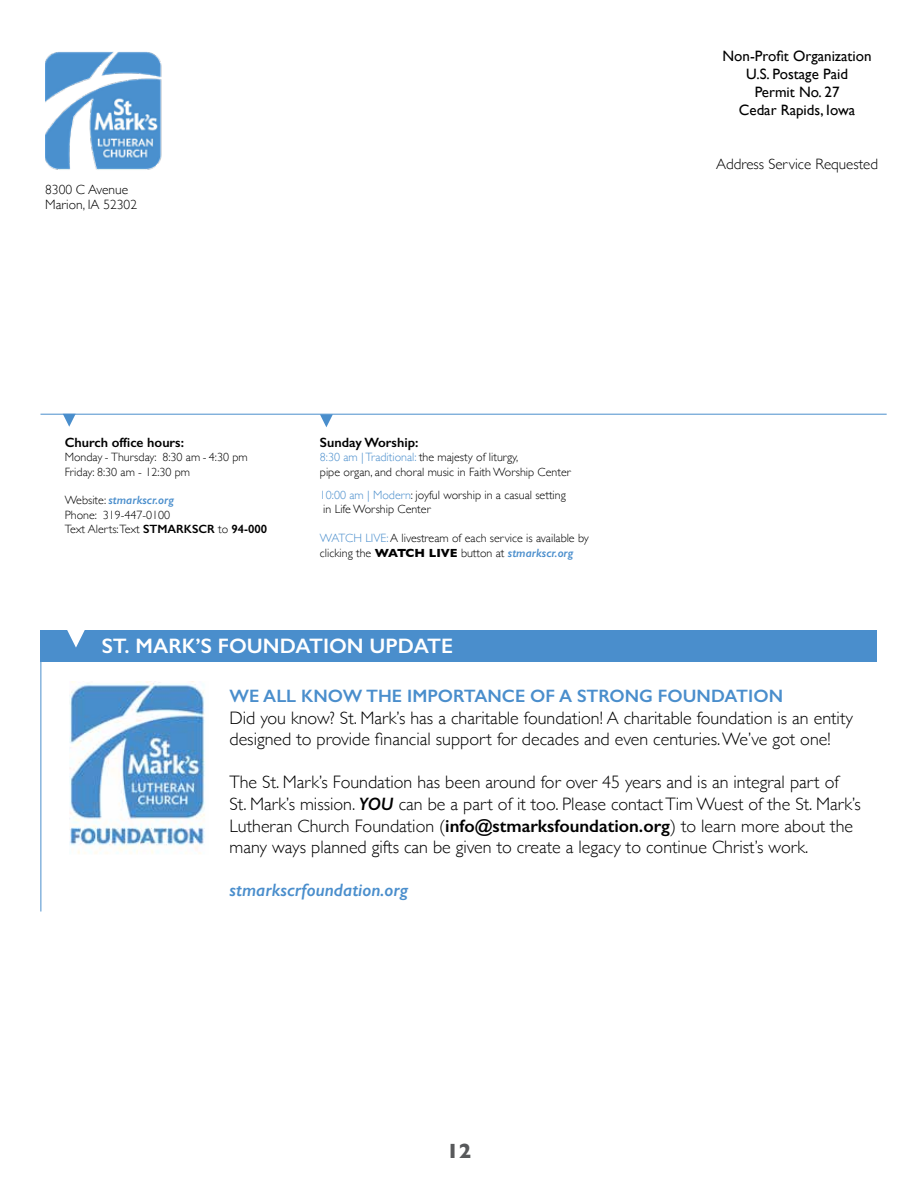
<style>
.page{position:relative;width:918px;height:1188px;background:#fff}
.page>*{position:absolute;margin:0;border:0;box-sizing:border-box;transform-origin:0 0}
.t1{font:600 21px "Gill Sans";color:#fff}
.t2{font:700 21px "Gill Sans";color:#58595b}
.t3{font:300 18px/21.6px "Gill Sans";color:#000}
.t4{font:600 18px "Gill Sans";color:#4a8ecc}
.t5{font:italic 600 18px "Gill Sans";color:#4a8ecc}
.t6{font:15px/18px "Gill Sans";color:#000;text-align:center}
.t7{font:300 15px "Gill Sans";color:#000}
.t8{font:600 13.5px "Gill Sans";color:#000}
.t9{font:300 13.5px/15px "Gill Sans";color:#000}
.t10{font:300 12px/14.4px "Gill Sans";color:#000}
.s1{font-weight:600;font-style:italic;color:#4a8ecc}
.s2{font-weight:600}
.s3{color:#4a8ecc}
.s4{font-weight:700}
.s5{font-weight:600;font-style:italic}
</style>
<div class="page">
<img style="left:45px;top:51px;width:117px;height:119px">
<hr style="left:40px;top:414px;width:847px;height:1px;background:#4a8fcc">
<svg style="left:63px;top:414px;width:13px;height:13px"></svg>
<svg style="left:320px;top:414px;width:13px;height:13px"></svg>
<div style="left:40px;top:630px;width:838px;height:32px;background:#4a8ecc"></div>
<svg style="left:67px;top:630px;width:18px;height:18px"></svg>
<hr style="left:40px;top:638px;width:1px;height:274px;background:#4a8ecc">
<img style="left:69px;top:681px;width:136px;height:173px">
<p class="t6" style="left:723px;top:47px;width:151px">Non-Profit Organization<br>U.S. Postage Paid<br>Permit No. 27<br>Cedar Rapids, Iowa</p>
<p class="t9" style="left:45px;top:181px;width:93px">8300 C Avenue<br>Marion, IA 52302</p>
<p class="t8" style="left:65px;top:434px;width:121px">Church office hours:</p>
<p class="t10" style="left:65px;top:450px;width:184px">Monday - Thursday: 8:30 am - 4:30 pm<br>Friday: 8:30 am - 12:30 pm</p>
<p class="t10" style="left:65px;top:493px;width:204px">Website: <span class="s1">stmarkscr.org<br></span>Phone: 319-447-0100<br>Text Alerts:Text <span class="s2">STMARKSCR</span> to <span class="s2">94-000</span></p>
<p class="t8" style="left:320px;top:434px;width:100px">Sunday Worship:</p>
<p class="t10" style="left:320px;top:450px;width:252px"><span class="s3">8:30 am | Traditional:</span> the majesty of liturgy,<br>pipe organ, and choral music in Faith Worship Center</p>
<p class="t10" style="left:320px;top:487px;width:247px"><span class="s3">10:00 am | Modern</span>: joyful worship in a casual setting in Life Worship Center</p>
<p class="t10" style="left:320px;top:531px;width:271px"><span class="s3">WATCH LIVE:</span> A livestream of each service is available by clicking the <span class="s4">WATCH LIVE</span> button at <span class="s1">stmarkscr.org</span></p>
<p class="t1" style="left:102px;top:634px;width:353px">ST. MARK’S FOUNDATION UPDATE</p>
<p class="t7" style="left:716px;top:152px;width:164px">Address Service Requested</p>
<p class="t4" style="left:230px;top:685px;width:555px">WE ALL KNOW THE IMPORTANCE OF A STRONG FOUNDATION</p>
<p class="t3" style="left:230px;top:706px;width:625px">Did you know? St. Mark’s has a charitable foundation! A charitable foundation is an entity designed to provide financial support for decades and even centuries. We’ve got one!</p>
<p class="t3" style="left:230px;top:771px;width:633px">The St. Mark’s Foundation has been around for over 45 years and is an integral part of<br>St. Mark’s mission. <span class="s5">YOU</span> can be a part of it too. Please contact Tim Wuest of the St. Mark’s Lutheran Church Foundation (<span class="s2">info@stmarksfoundation.org</span>) to learn more about the many ways planned gifts can be given to create a legacy to continue Christ’s work.</p>
<p class="t5" style="left:230px;top:879px;width:180px">stmarkscrfoundation.org</p>
<p class="t2" style="left:447px;top:1134px;width:26px">12</p>
</div>
